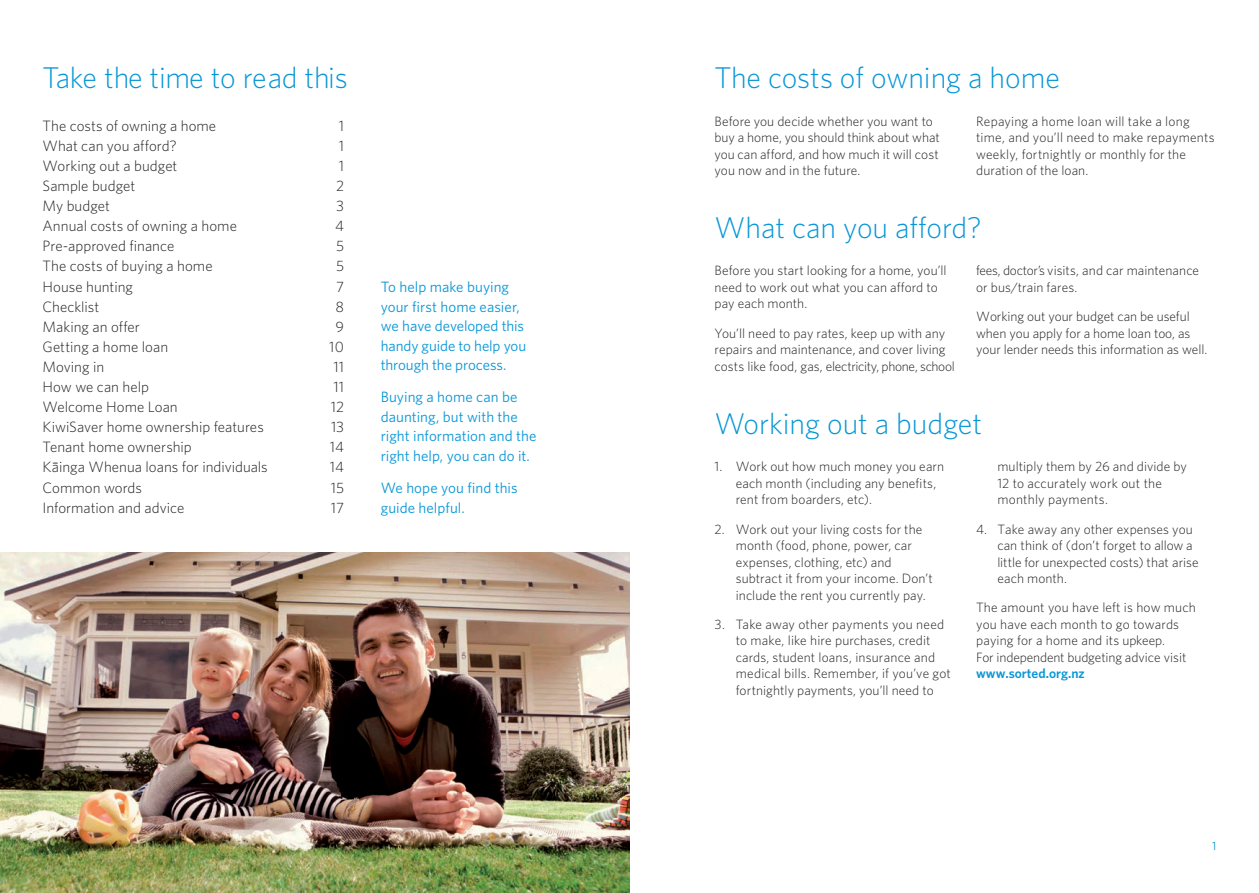
<style>
.page{position:relative;width:1259px;height:893px;background:#fff}
.page>*{position:absolute;margin:0;border:0;box-sizing:border-box;transform-origin:0 0}
.t1{font:300 30px "Whitney";color:#0696d7}
.t2{font:300 30px "Whitney";letter-spacing:-.02em;color:#0696d7}
.t3{font:300 15px "Whitney";color:#231f20}
.t4{font:15px/19.5px "Whitney";color:#0696d7}
.t5{font:300 15px "Whitney Maori";color:#231f20}
.t6{font:300 13.5px/16.5px "Whitney";letter-spacing:.005em;color:#231f20}
.t7{font:600 13.5px "Whitney";color:#0696d7}
.t8{font:12px "Whitney";color:#0696d7}
</style>
<div class="page">
<img style="left:0;top:552px;width:629px;height:341px">
<h1 class="t2" style="left:43px;top:59px;width:307px">Take the time to read this</h1>
<p class="t3" style="left:43px;top:116px;width:175px">The costs of owning a home</p>
<p class="t3" style="left:339px;top:116px;width:7px">1</p>
<p class="t3" style="left:43px;top:136px;width:136px">What can you afford?</p>
<p class="t3" style="left:339px;top:136px;width:7px">1</p>
<p class="t3" style="left:43px;top:157px;width:136px">Working out a budget</p>
<p class="t3" style="left:339px;top:157px;width:7px">1</p>
<p class="t3" style="left:43px;top:177px;width:94px">Sample budget</p>
<p class="t3" style="left:336px;top:177px;width:10px">2</p>
<p class="t3" style="left:43px;top:197px;width:69px">My budget</p>
<p class="t3" style="left:336px;top:197px;width:9px">3</p>
<p class="t3" style="left:43px;top:217px;width:196px">Annual costs of owning a home</p>
<p class="t3" style="left:335px;top:217px;width:10px">4</p>
<p class="t3" style="left:43px;top:237px;width:133px">Pre-approved finance</p>
<p class="t3" style="left:336px;top:237px;width:10px">5</p>
<p class="t3" style="left:43px;top:257px;width:172px">The costs of buying a home</p>
<p class="t3" style="left:336px;top:257px;width:10px">5</p>
<p class="t3" style="left:43px;top:277px;width:92px">House hunting</p>
<p class="t3" style="left:336px;top:277px;width:10px">7</p>
<p class="t3" style="left:43px;top:297px;width:58px">Checklist</p>
<p class="t3" style="left:335px;top:297px;width:10px">8</p>
<p class="t3" style="left:43px;top:317px;width:99px">Making an offer</p>
<p class="t3" style="left:335px;top:317px;width:10px">9</p>
<p class="t3" style="left:43px;top:337px;width:127px">Getting a home loan</p>
<p class="t3" style="left:329px;top:337px;width:16px">10</p>
<p class="t3" style="left:43px;top:358px;width:63px">Moving in</p>
<p class="t3" style="left:333px;top:358px;width:12px">11</p>
<p class="t3" style="left:43px;top:378px;width:108px">How we can help</p>
<p class="t3" style="left:333px;top:378px;width:12px">11</p>
<p class="t3" style="left:43px;top:398px;width:137px">Welcome Home Loan</p>
<p class="t3" style="left:331px;top:398px;width:15px">12</p>
<p class="t3" style="left:43px;top:418px;width:223px">KiwiSaver home ownership features</p>
<p class="t3" style="left:331px;top:418px;width:15px">13</p>
<p class="t3" style="left:43px;top:438px;width:151px">Tenant home ownership</p>
<p class="t3" style="left:330px;top:438px;width:16px">14</p>
<p class="t5" style="left:43px;top:458px;width:227px">KŠinga Whenua loans for individuals</p>
<p class="t3" style="left:330px;top:458px;width:16px">14</p>
<p class="t3" style="left:43px;top:478px;width:101px">Common words</p>
<p class="t3" style="left:331px;top:478px;width:15px">15</p>
<p class="t3" style="left:43px;top:498px;width:143px">Information and advice</p>
<p class="t3" style="left:331px;top:498px;width:15px">17</p>
<p class="t4" style="left:381px;top:277px;width:147px">To help make buying your first home easier, we have developed this handy guide to help you through the process.</p>
<p class="t4" style="left:381px;top:387px;width:157px">Buying a home can be daunting, but with the right information and the right help, you can do it.</p>
<p class="t4" style="left:381px;top:478px;width:138px">We hope you find this guide helpful.</p>
<h1 class="t1" style="left:714px;top:59px;width:347px">The costs of owning a home</h1>
<p class="t6" style="left:714px;top:112px;width:227px">Before you decide whether you want to buy a home, you should think about what you can afford, and how much it will cost you now and in the future.</p>
<p class="t6" style="left:976px;top:112px;width:240px">Repaying a home loan will take a long time, and you’ll need to make repayments weekly, fortnightly or monthly for the duration of the loan.</p>
<h1 class="t1" style="left:714px;top:209px;width:269px">What can you afford?</h1>
<p class="t6" style="left:714px;top:262px;width:234px">Before you start looking for a home, you’ll need to work out what you can afford to pay each month.</p>
<p class="t6" style="left:714px;top:325px;width:242px">You’ll need to pay rates, keep up with any repairs and maintenance, and cover living costs like food, gas, electricity, phone, school</p>
<p class="t6" style="left:976px;top:262px;width:224px">fees, doctor’s visits, and car maintenance or bus/train fares.</p>
<p class="t6" style="left:976px;top:308px;width:232px">Working out your budget can be useful when you apply for a home loan too, as your lender needs this information as well.</p>
<h1 class="t1" style="left:714px;top:405px;width:269px">Working out a budget</h1>
<p class="t6" style="left:736px;top:458px;width:210px;text-indent:-21px">1. Work out how much money you earn each month (including any benefits, rent from boarders, etc).</p>
<p class="t6" style="left:736px;top:521px;width:198px;text-indent:-21px">2. Work out your living costs for the month (food, phone, power, car expenses, clothing, etc) and subtract it from your income. Don’t include the rent you currently pay.</p>
<p class="t6" style="left:736px;top:616px;width:217px;text-indent:-21px">3. Take away other payments you need to make, like hire purchases, credit cards, student loans, insurance and medical bills. Remember, if you’ve got fortnightly payments, you’ll need to</p>
<p class="t6" style="left:997px;top:458px;width:191px">multiply them by 26 and divide by<br>12 to accurately work out the monthly payments.</p>
<p class="t6" style="left:997px;top:521px;width:203px;text-indent:-21px">4. Take away any other expenses you can think of (don’t forget to allow a little for unexpected costs) that arise each month.</p>
<p class="t6" style="left:976px;top:599px;width:221px">The amount you have left is how much you have each month to go towards paying for a home and its upkeep.<br>For independent budgeting advice visit</p>
<p class="t7" style="left:976px;top:665px;width:110px">www.sorted.org.nz</p>
<p class="t8" style="left:1212px;top:839px;width:6px">1</p>
</div>
